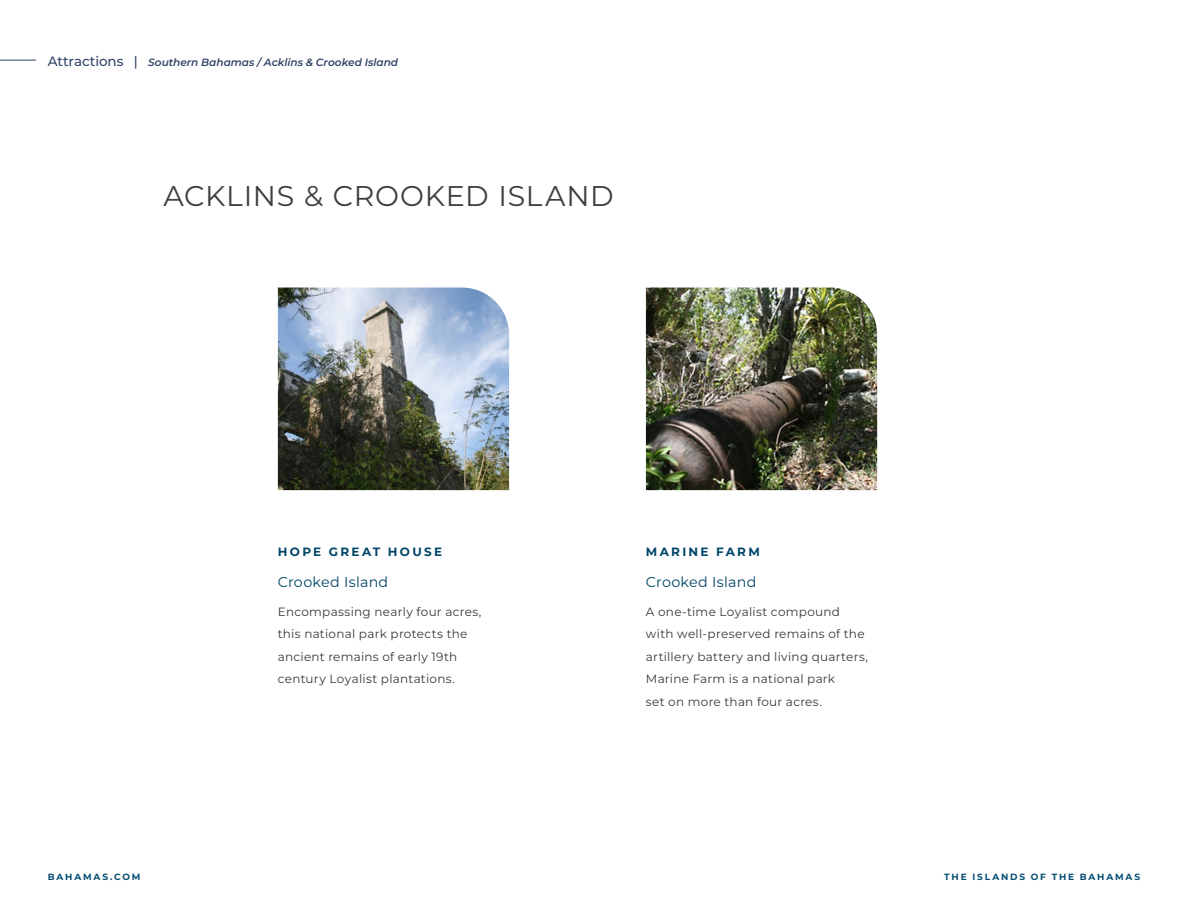
<style>
.page{position:relative;width:1188px;height:918px;background:#fff}
.page>*{position:absolute;margin:0;border:0;box-sizing:border-box;transform-origin:0 0}
.t1{font:28.5px "Montserrat";letter-spacing:.025em;color:#413e3f}
.t2{font:14.25px "Montserrat";letter-spacing:.02em;color:#00466a}
.t3{font:12px/22.5px "Montserrat";letter-spacing:.025em;color:#393939}
.t4{font:700 12px "Montserrat";letter-spacing:.195em;color:#00466a}
.t5{font:italic 600 10.5px "Montserrat";color:#324468}
.t6{font:700 9px "Montserrat";letter-spacing:.2em;color:#054d72}
.s1{font-weight:500;font-style:normal;font-size:13.5px}
</style>
<div class="page">
<hr style="left:0;top:60px;width:36px;height:1px;background:#324468">
<img style="left:278px;top:288px;width:231px;height:202px">
<img style="left:646px;top:288px;width:231px;height:202px">
<p class="t5" style="left:48px;top:55px;width:352px"><span class="s1">Attractions |</span> Southern Bahamas / Acklins &amp; Crooked Island</p>
<h1 class="t1" style="left:164px;top:177px;width:452px">ACKLINS &amp; CROOKED ISLAND</h1>
<p class="t4" style="left:278px;top:544px;width:166px">HOPE GREAT HOUSE</p>
<p class="t2" style="left:278px;top:572px;width:112px">Crooked Island</p>
<p class="t3" style="left:278px;top:600px;width:205px">Encompassing nearly four acres, this national park protects the ancient remains of early 19th century Loyalist plantations.</p>
<p class="t4" style="left:646px;top:544px;width:116px">MARINE FARM</p>
<p class="t2" style="left:646px;top:572px;width:112px">Crooked Island</p>
<p class="t3" style="left:646px;top:600px;width:224px">A one-time Loyalist compound with well-preserved remains of the artillery battery and living quarters,<br>Marine Farm is a national park<br>set on more than four acres.</p>
<p class="t6" style="left:48px;top:871px;width:94px">BAHAMAS.COM</p>
<p class="t6" style="left:944px;top:870px;width:197px">THE ISLANDS OF THE BAHAMAS</p>
</div>
